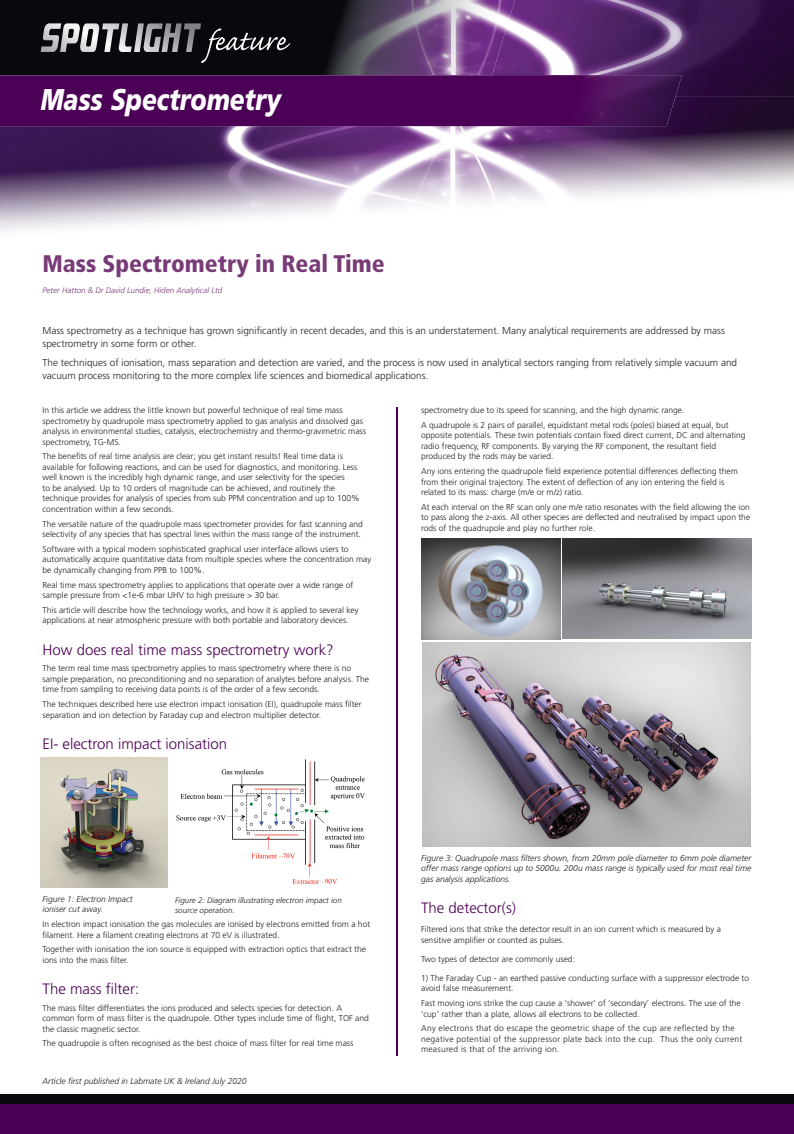
<style>
.page{position:relative;width:794px;height:1134px;background:#fff}
.page>*{position:absolute;margin:0;border:0;box-sizing:border-box;transform-origin:0 0}
.t1{font:italic 900 30px "Frutiger";color:#fff;scale:.81 1}
.t2{font:900 condensed 24px "Frutiger";color:#793a78}
.t3{font:300 15px "Frutiger";color:#4c0055}
.t4{font:300 10px/13px "Frutiger";color:#231f20}
.t5{font:300 8.5px/10.5px "Frutiger";color:#231f20}
.t6{font:italic 300 8.5px/10.5px "Frutiger";color:#231f20}
.t7{font:300 8.5px/10.5px "Frutiger";letter-spacing:.03em;color:#231f20}
.t8{font:italic 300 8px/10px "Frutiger";color:#231f20}
.t9{font:italic 300 8px "Frutiger";color:#793a78}
</style>
<div class="page">
<div style="left:0;top:1094px;width:794px;height:10px;background:#08080d"></div>
<img style="left:515px;top:0;width:279px;height:96px">
<img style="left:656px;top:96px;width:138px;height:97px">
<img style="left:207px;top:126px;width:449px;height:91px">
<img style="left:0;top:126px;width:207px;height:105px">
<img style="left:207px;top:217px;width:15px;height:1px">
<img style="left:0;top:0;width:515px;height:75px">
<img style="left:0;top:75px;width:682px;height:51px">
<img style="left:0;top:75px;width:492px;height:1px">
<div style="left:0;top:1104px;width:794px;height:30px;background:#4c0055"></div>
<svg style="left:41px;top:23px;width:249px;height:40px;background:#424246"></svg>
<hr style="left:396px;top:407px;width:1px;height:649px;background:#4c0055">
<img style="left:40px;top:758px;width:128px;height:130px">
<img style="left:176px;top:759px;width:189px;height:125px">
<img style="left:421px;top:538px;width:139px;height:102px">
<img style="left:562px;top:538px;width:189px;height:101px">
<img style="left:422px;top:643px;width:328px;height:204px">
<h1 class="t1" style="left:41px;top:82px;width:298px">Mass Spectrometry</h1>
<h2 class="t2" style="left:43px;top:249px;width:343px">Mass Spectrometry in Real Time</h2>
<p class="t9" style="left:43px;top:286px;width:181px">Peter Hatton &amp; Dr David Lundie, Hiden Analytical Ltd</p>
<p class="t4" style="left:43px;top:324px;width:684px">Mass spectrometry as a technique has grown significantly in recent decades, and this is an understatement. Many analytical requirements are addressed by mass spectrometry in some form or other.</p>
<p class="t4" style="left:43px;top:356px;width:696px">The techniques of ionisation, mass separation and detection are varied, and the process is now used in analytical sectors ranging from relatively simple vacuum and vacuum process monitoring to the more complex life sciences and biomedical applications.</p>
<p class="t5" style="left:43px;top:405px;width:325px">In this article we address the little known but powerful technique of real time mass spectrometry by quadrupole mass spectrometry applied to gas analysis and dissolved gas analysis in environmental studies, catalysis, electrochemistry and thermo-gravimetric mass spectrometry, TG-MS.</p>
<p class="t5" style="left:43px;top:451px;width:319px">The benefits of real time analysis are clear; you get instant results! Real time data is available for following reactions, and can be used for diagnostics, and monitoring. Less well known is the incredibly high dynamic range, and user selectivity for the species<br>to be analysed. Up to 10 orders of magnitude can be achieved, and routinely the technique provides for analysis of species from sub PPM concentration and up to 100% concentration within a few seconds.</p>
<p class="t5" style="left:43px;top:519px;width:322px">The versatile nature of the quadrupole mass spectrometer provides for fast scanning and selectivity of any species that has spectral lines within the mass range of the instrument.</p>
<p class="t5" style="left:43px;top:544px;width:330px">Software with a typical modern sophisticated graphical user interface allows users to automatically acquire quantitative data from multiple species where the concentration may be dynamically changing from PPB to 100%.</p>
<p class="t5" style="left:43px;top:580px;width:312px">Real time mass spectrometry applies to applications that operate over a wide range of sample pressure from &lt;1e-6 mbar UHV to high pressure &gt; 30 bar.</p>
<p class="t5" style="left:43px;top:605px;width:317px">This article will describe how the technology works, and how it is applied to several key applications at near atmospheric pressure with both portable and laboratory devices.</p>
<h3 class="t3" style="left:43px;top:641px;width:293px">How does real time mass spectrometry work?</h3>
<p class="t5" style="left:43px;top:663px;width:328px">The term real time mass spectrometry applies to mass spectrometry where there is no sample preparation, no preconditioning and no separation of analytes before analysis. The time from sampling to receiving data points is of the order of a few seconds.</p>
<p class="t5" style="left:43px;top:699px;width:320px">The techniques described here use electron impact ionisation (EI), quadrupole mass filter separation and ion detection by Faraday cup and electron multiplier detector.</p>
<h3 class="t3" style="left:43px;top:735px;width:186px">EI- electron impact ionisation</h3>
<p class="t6" style="left:43px;top:894px;width:92px">Figure 1: Electron Impact ioniser cut away.</p>
<p class="t5" style="left:43px;top:919px;width:329px">In electron impact ionisation the gas molecules are ionised by electrons emitted from a hot filament. Here a filament creating electrons at 70 eV is illustrated.</p>
<p class="t5" style="left:43px;top:944px;width:325px">Together with ionisation the ion source is equipped with extraction optics that extract the ions into the mass filter.</p>
<h3 class="t3" style="left:43px;top:981px;width:98px">The mass filter:</h3>
<p class="t5" style="left:43px;top:1002px;width:328px">The mass filter differentiates the ions produced and selects species for detection. A common form of mass filter is the quadrupole. Other types include time of flight, TOF and the classic magnetic sector.</p>
<p class="t5" style="left:43px;top:1038px;width:312px">The quadrupole is often recognised as the best choice of mass filter for real time mass</p>
<p class="t8" style="left:175px;top:895px;width:168px">Figure 2: Diagram illustrating electron impact ion source operation.</p>
<p class="t6" style="left:43px;top:1076px;width:206px">Article first published in Labmate UK &amp; Ireland July 2020</p>
<p class="t5" style="left:421px;top:403px;width:309px;line-height:14.8px">spectrometry due to its speed for scanning, and the high dynamic range.<br>A quadrupole is 2 pairs of parallel, equidistant metal rods (poles) biased at equal, but</p>
<p class="t5" style="left:421px;top:430px;width:326px">opposite potentials. These twin potentials contain fixed direct current, DC and alternating radio frequency, RF components. By varying the RF component, the resultant field produced by the rods may be varied.</p>
<p class="t5" style="left:421px;top:466px;width:318px">Any ions entering the quadrupole field experience potential differences deflecting them from their original trajectory. The extent of deflection of any ion entering the field is related to its mass: charge (m/e or m/z) ratio.</p>
<p class="t5" style="left:421px;top:502px;width:331px;text-align:justify">At each interval on the RF scan only one m/e ratio resonates with the field allowing the ion to pass along the z-axis. All other species are deflected and neutralised by impact upon the rods of the quadrupole and play no further role.</p>
<p class="t6" style="left:421px;top:853px;width:332px;text-align:justify">Figure 3: Quadrupole mass filters shown, from 20mm pole diameter to 6mm pole diameter offer mass range options up to 5000u. 200u mass range is typically used for most real time gas analysis applications.</p>
<h3 class="t3" style="left:421px;top:900px;width:97px">The detector(s)</h3>
<p class="t5" style="left:421px;top:924px;width:301px">Filtered ions that strike the detector result in an ion current which is measured by a sensitive amplifier or counted as pulses.</p>
<p class="t5" style="left:421px;top:954px;width:155px">Two types of detector are commonly used:</p>
<p class="t5" style="left:421px;top:973px;width:329px">1) The Faraday Cup - an earthed passive conducting surface with a suppressor electrode to avoid false measurement.</p>
<p class="t5" style="left:421px;top:998px;width:321px">Fast moving ions strike the cup cause a ‘shower’ of ‘secondary’ electrons. The use of the ‘cup’ rather than a plate, allows all electrons to be collected.</p>
<p class="t7" style="left:421px;top:1023px;width:323px">Any electrons that do escape the geometric shape of the cup are reflected by the negative potential of the suppressor plate back into the cup. Thus the only current measured is that of the arriving ion.</p>
</div>
